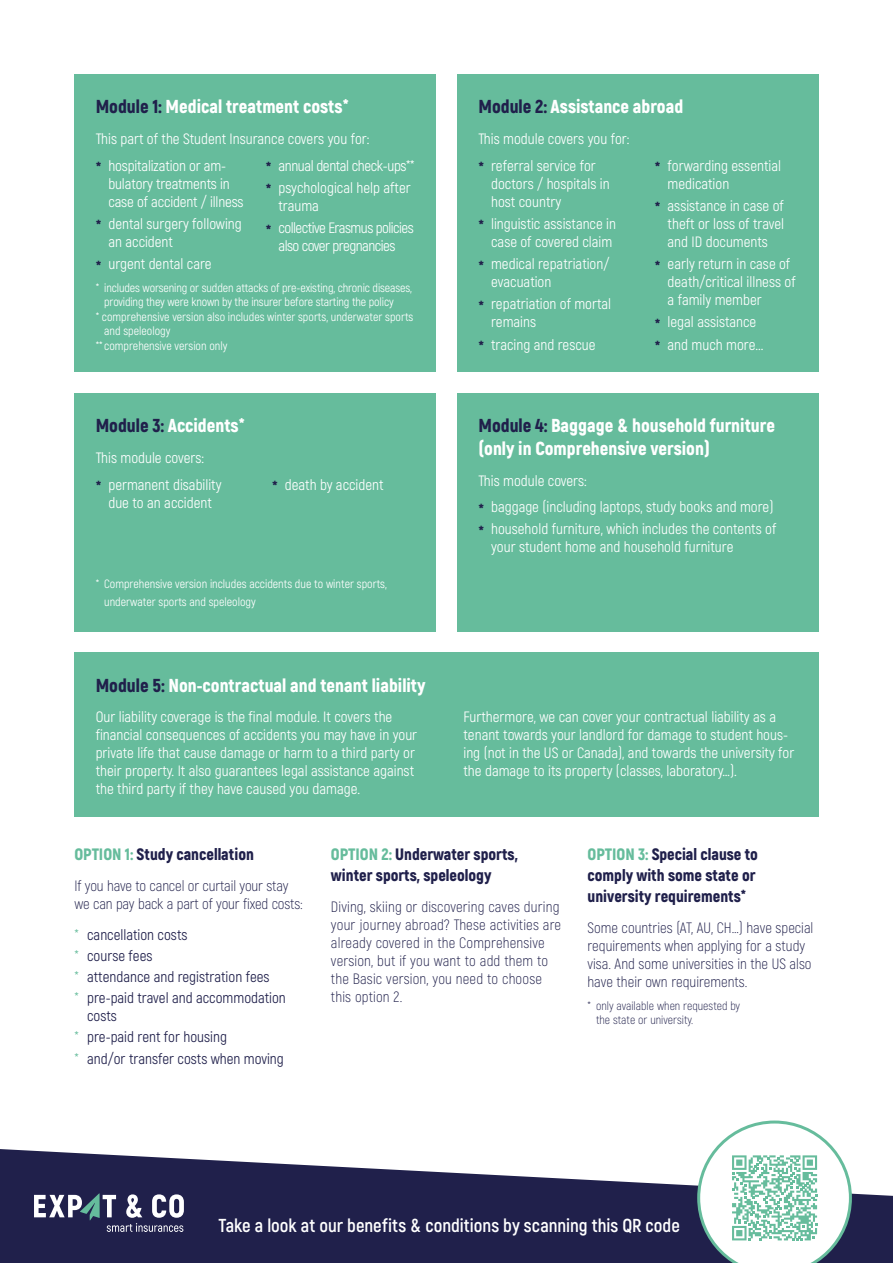
<style>
.page{position:relative;width:893px;height:1263px;background:#fff}
.page>*{position:absolute;margin:0;border:0;box-sizing:border-box;transform-origin:0 0}
.t1{font:900 18.75px/22.5px "Akrobat";color:#fff}
.t2{font:700 18.75px "Akrobat";color:#fff}
.t3{font:900 16.5px/21px "Akrobat";color:#20204b}
.t4{font:15px/18px "Akrobat";color:#fff}
.t5{font:300 15px/18px "Akrobat";color:#20204b}
.t6{font:15px/21.1px "Akrobat";color:#20204b}
.t7{font:15px/22.2px "Akrobat";letter-spacing:-.035em;color:#fff}
.t8{font:12px/18px "Akrobat";color:#fff}
.t9{font:300 12px/14.4px "Akrobat";color:#20204b}
.s1{color:#20204b}
.s2{font-weight:800;font-size:18px;color:#20204b}
.s3{color:#66bc9c}
</style>
<div class="page">
<div style="left:74px;top:74px;width:362px;height:298px;background:#66bc9c"></div>
<div style="left:74px;top:393px;width:362px;height:238px;background:#66bc9c"></div>
<div style="left:74px;top:653px;width:745px;height:164px;background:#66bc9c"></div>
<div style="left:457px;top:74px;width:362px;height:298px;background:#66bc9c"></div>
<div style="left:457px;top:393px;width:362px;height:238px;background:#66bc9c"></div>
<svg style="left:0;top:1149px;width:893px;height:114px;fill:#20204b"></svg>
<svg style="left:34px;top:1193px;width:150px;height:39px"></svg>
<svg style="left:697px;top:1120px;width:155px;height:143px"></svg>
<p class="t1" style="left:96px;top:95px;width:255px"><span class="s1">Module 1:</span> Medical treatment costs*</p>
<p class="t4" style="left:96px;top:126px;width:275px;line-height:26.5px">This part of the Student Insurance covers you for: <span class="s2">*</span> hospitalization or am-</p>
<p class="t4" style="left:108px;top:174px;width:137px">bulatory treatments in case of accident / illness</p>
<p class="t4" style="left:108px;top:215px;width:135px;text-indent:-13px"><span class="s2">*</span> dental surgery following an accident</p>
<p class="t4" style="left:96px;top:255px;width:117px"><span class="s2">*</span> urgent dental care</p>
<p class="t4" style="left:266px;top:154px;width:150px;line-height:22.2px"><span class="s2">*</span> annual dental check-ups** <span class="s2">*</span> psychological help after</p>
<p class="t7" style="left:266px;top:194px;width:149px;text-indent:13px">trauma<br><span class="s2">*</span> collective Erasmus policies</p>
<p class="t7" style="left:279px;top:235px;width:118px">also cover pregnancies</p>
<p class="t8" style="left:96px;top:279px;width:318px">* includes worsening or sudden attacks of pre-existing, chronic diseases,</p>
<p class="t8" style="left:104px;top:293px;width:291px">providing they were known by the insurer before starting the policy</p>
<p class="t8" style="left:96px;top:308px;width:319px">* comprehensive version also includes winter sports, underwater sports</p>
<p class="t8" style="left:104px;top:322px;width:68px">and speleology</p>
<p class="t8" style="left:96px;top:336px;width:133px">** comprehensive version only</p>
<p class="t1" style="left:96px;top:414px;width:151px"><span class="s1">Module 3:</span> Accidents*</p>
<p class="t4" style="left:96px;top:444px;width:127px;line-height:26.5px">This module covers:<br><span class="s2">*</span> permanent disability</p>
<p class="t4" style="left:108px;top:493px;width:105px">due to an accident</p>
<p class="t4" style="left:272px;top:475px;width:113px"><span class="s2">*</span> death by accident</p>
<p class="t8" style="left:104px;top:574px;width:284px;text-indent:-9px">* Comprehensive version includes accidents due to winter sports, underwater sports and speleology</p>
<p class="t1" style="left:478px;top:95px;width:206px"><span class="s1">Module 2:</span> Assistance abroad</p>
<p class="t4" style="left:478px;top:126px;width:153px;line-height:26.5px">This module covers you for: <span class="s2">*</span> referral service for</p>
<p class="t4" style="left:491px;top:174px;width:120px">doctors / hospitals in host country</p>
<p class="t4" style="left:478px;top:215px;width:139px;text-align:center"><span class="s2">*</span> linguistic assistance in case of covered claim</p>
<p class="t4" style="left:491px;top:255px;width:120px;text-indent:-13px"><span class="s2">*</span> medical repatriation/ evacuation</p>
<p class="t4" style="left:491px;top:295px;width:122px;text-indent:-13px"><span class="s2">*</span> repatriation of mortal remains</p>
<p class="t4" style="left:478px;top:335px;width:119px"><span class="s2">*</span> tracing and rescue</p>
<p class="t4" style="left:668px;top:156px;width:115px;text-indent:-13px"><span class="s2">*</span> forwarding essential medication</p>
<p class="t4" style="left:668px;top:197px;width:118px;text-align:justify;text-indent:-13px"><span class="s2">*</span> assistance in case of theft or loss of travel and ID documents</p>
<p class="t4" style="left:668px;top:255px;width:130px;text-indent:-13px"><span class="s2">*</span> early return in case of death/critical illness of a family member</p>
<p class="t4" style="left:655px;top:311px;width:110px;line-height:22.2px"><span class="s2">*</span> legal assistance <span class="s2">*</span> and much more...</p>
<p class="t1" style="left:478px;top:414px;width:298px"><span class="s1">Module 4:</span> Baggage &amp; household furniture (only in Comprehensive version)</p>
<p class="t4" style="left:478px;top:467px;width:297px;line-height:26.5px">This module covers:<br><span class="s2">*</span> baggage (including laptops, study books and more)</p>
<p class="t4" style="left:491px;top:520px;width:287px;text-indent:-13px"><span class="s2">*</span> household furniture, which includes the contents of your student home and household furniture</p>
<p class="t1" style="left:96px;top:674px;width:331px"><span class="s1">Module 5:</span> Non-contractual and tenant liability</p>
<p class="t4" style="left:96px;top:708px;width:323px">Our liability coverage is the final module. It covers the financial consequences of accidents you may have in your private life that cause damage or harm to a third party or their property. It also guarantees legal assistance against the third party if they have caused you damage.</p>
<p class="t4" style="left:463px;top:708px;width:332px">Furthermore, we can cover your contractual liability as a tenant towards your landlord for damage to student hous&shy;ing (not in the US or Canada), and towards the university for the damage to its property (classes, laboratory…).</p>
<p class="t3" style="left:74px;top:844px;width:181px"><span class="s3">OPTION 1:</span> Study cancellation</p>
<p class="t5" style="left:74px;top:877px;width:230px">If you have to cancel or curtail your stay we can pay back a part of your fixed costs:</p>
<p class="t6" style="left:74px;top:924px;width:213px"><span class="s3">*</span> cancellation costs<br><span class="s3">*</span> course fees<br><span class="s3">*</span> attendance and registration fees<br><span class="s3">*</span> pre-paid travel and accommodation</p>
<p class="t6" style="left:74px;top:1005px;width:211px;text-indent:13px">costs<br><span class="s3">*</span> pre-paid rent for housing<br><span class="s3">*</span> and/or transfer costs when moving</p>
<p class="t3" style="left:331px;top:844px;width:188px"><span class="s3">OPTION 2:</span> Underwater sports, winter sports, speleology</p>
<p class="t5" style="left:331px;top:898px;width:232px">Diving, skiing or discovering caves during your journey abroad? These activities are already covered in the Comprehensive version, but if you want to add them to the Basic version, you need to choose this option 2.</p>
<p class="t3" style="left:587px;top:844px;width:172px"><span class="s3">OPTION 3:</span> Special clause to comply with some state or university requirements*</p>
<p class="t5" style="left:587px;top:919px;width:227px">Some countries (AT, AU, CH…) have special requirements when applying for a study visa. And some universities in the US also have their own requirements.</p>
<p class="t9" style="left:596px;top:998px;width:146px;text-indent:-9px">* only available when requested by the state or university.</p>
<p class="t2" style="left:219px;top:1214px;width:463px">Take a look at our benefits &amp; conditions by scanning this QR code</p>
</div>
